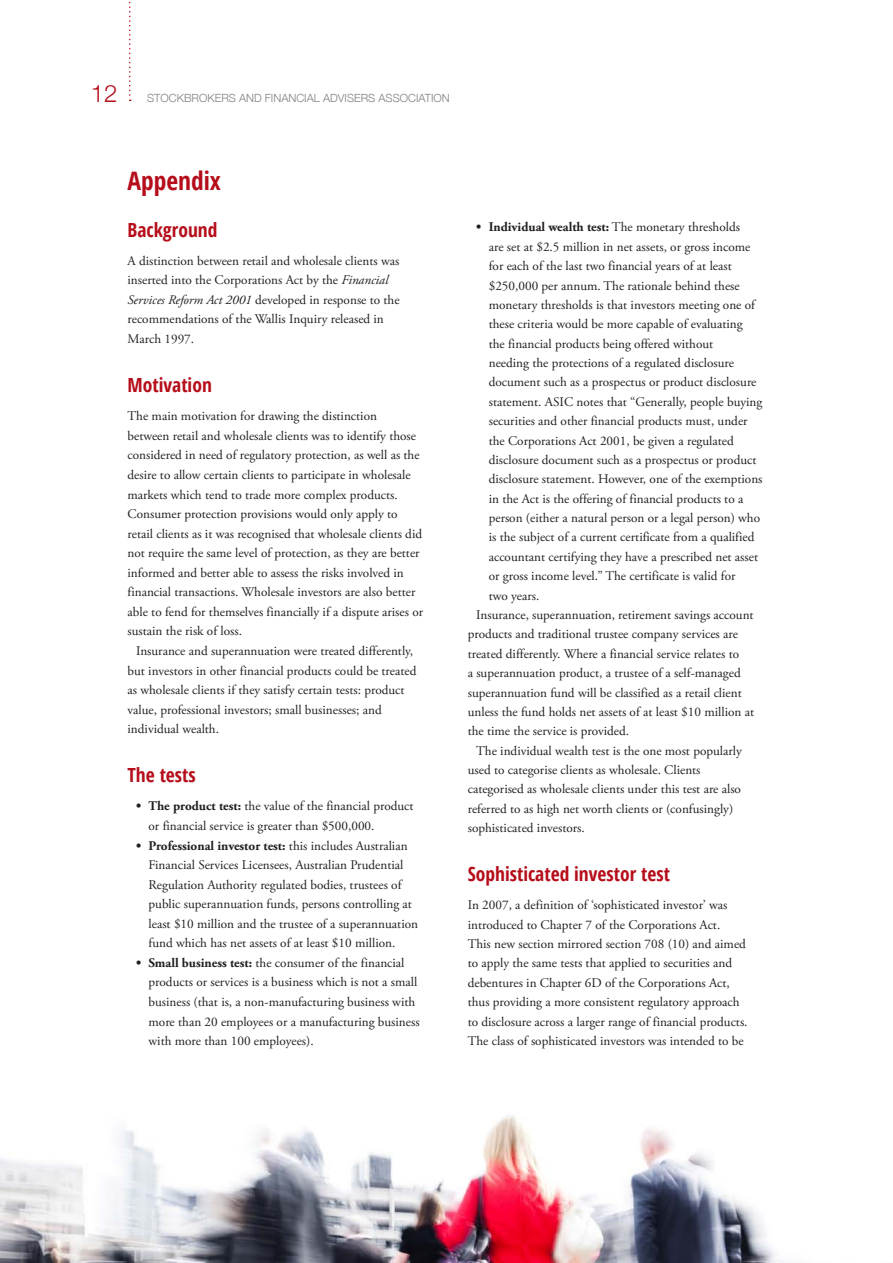
<style>
.page{position:relative;width:893px;height:1263px;background:#fff}
.page>*{position:absolute;margin:0;border:0;box-sizing:border-box;transform-origin:0 0}
.Heading1{font:700 condensed 25.5px "Open Sans";color:#b50e1a}
.Heading1A{font:700 condensed 19.5px "Open Sans";color:#b50e1a}
.body_copy{font:13.2px/19.4px "Adobe Garamond Pro";color:#231f20}
.t1{font:300 11.25px "Helvetica Neue";color:#7e8083}
.s1{font-size:24px;color:#b50e1a}
.s2{font-style:italic}
.s3{font-weight:700}
</style>
<div class="page">
<img style="left:0;top:1116px;width:785px;height:147px">
<svg style="left:129px;top:1px;width:2px;height:100px"></svg>
<p class="t1" style="left:91px;top:89px;width:360px"><span class="s1">12</span> STOCKBROKERS AND FINANCIAL ADVISERS ASSOCIATION</p>
<p class="Heading1" style="left:128px;top:163px;width:95px">Appendix</p>
<p class="Heading1A" style="left:128px;top:216px;width:91px">Background</p>
<p class="body_copy" style="left:128px;top:251px;width:274px">A distinction between retail and wholesale clients was inserted into the Corporations Act by the <span class="s2">Financial Services Reform Act 2001</span> developed in response to the recommendations of the Wallis Inquiry released in March 1997.</p>
<p class="Heading1A" style="left:128px;top:372px;width:86px">Motivation</p>
<p class="body_copy" style="left:128px;top:407px;width:297px">The main motivation for drawing the distinction<br>between retail and wholesale clients was to identify those considered in need of regulatory protection, as well as the desire to allow certain clients to participate in wholesale markets which tend to trade more complex products.<br>Consumer protection provisions would only apply to retail clients as it was recognised that wholesale clients did not require the same level of protection, as they are better informed and better able to assess the risks involved in financial transactions. Wholesale investors are also better able to fend for themselves financially if a dispute arises or sustain the risk of loss.</p>
<p class="body_copy" style="left:128px;top:641px;width:290px;text-indent:9px">Insurance and superannuation were treated differently, but investors in other financial products could be treated as wholesale clients if they satisfy certain tests: product value, professional investors; small businesses; and individual wealth.</p>
<p class="Heading1A" style="left:128px;top:762px;width:70px">The tests</p>
<p class="body_copy" style="left:149px;top:797px;width:266px;text-indent:-12px"><span class="s3">• The product test:</span> the value of the financial product or financial service is greater than $500,000.</p>
<p class="body_copy" style="left:149px;top:836px;width:271px;text-indent:-12px"><span class="s3">• Professional investor test:</span> this includes Australian Financial Services Licensees, Australian Prudential Regulation Authority regulated bodies, trustees of public superannuation funds, persons controlling at least $10 million and the trustee of a superannuation fund which has net assets of at least $10 million.</p>
<p class="body_copy" style="left:149px;top:953px;width:273px;text-indent:-12px"><span class="s3">• Small business test:</span> the consumer of the financial products or services is a business which is not a small business (that is, a non-manufacturing business with more than 20 employees or a manufacturing business with more than 100 employees).</p>
<p class="body_copy" style="left:489px;top:218px;width:275px;text-indent:-12px"><span class="s3">• Individual wealth test:</span> The monetary thresholds<br>are set at $2.5 million in net assets, or gross income for each of the last two financial years of at least $250,000 per annum. The rationale behind these monetary thresholds is that investors meeting one of these criteria would be more capable of evaluating<br>the financial products being offered without<br>needing the protections of a regulated disclosure document such as a prospectus or product disclosure statement. ASIC notes that “Generally, people buying securities and other financial products must, under the Corporations Act 2001, be given a regulated disclosure document such as a prospectus or product disclosure statement. However, one of the exemptions in the Act is the offering of financial products to a person (either a natural person or a legal person) who is the subject of a current certificate from a qualified accountant certifying they have a prescribed net asset or gross income level.” The certificate is valid for<br>two years.</p>
<p class="body_copy" style="left:468px;top:606px;width:288px;text-indent:9px">Insurance, superannuation, retirement savings account products and traditional trustee company services are treated differently. Where a financial service relates to<br>a superannuation product, a trustee of a self-managed superannuation fund will be classified as a retail client unless the fund holds net assets of at least $10 million at the time the service is provided.</p>
<p class="body_copy" style="left:468px;top:741px;width:276px;text-indent:9px">The individual wealth test is the one most popularly used to categorise clients as wholesale. Clients categorised as wholesale clients under this test are also referred to as high net worth clients or (confusingly) sophisticated investors.</p>
<p class="Heading1A" style="left:468px;top:861px;width:204px">Sophisticated investor test</p>
<p class="body_copy" style="left:468px;top:896px;width:281px">In 2007, a definition of ‘sophisticated investor’ was introduced to Chapter 7 of the Corporations Act.<br>This new section mirrored section 708 (10) and aimed to apply the same tests that applied to securities and debentures in Chapter 6D of the Corporations Act, thus providing a more consistent regulatory approach to disclosure across a larger range of financial products.<br>The class of sophisticated investors was intended to be</p>
</div>
